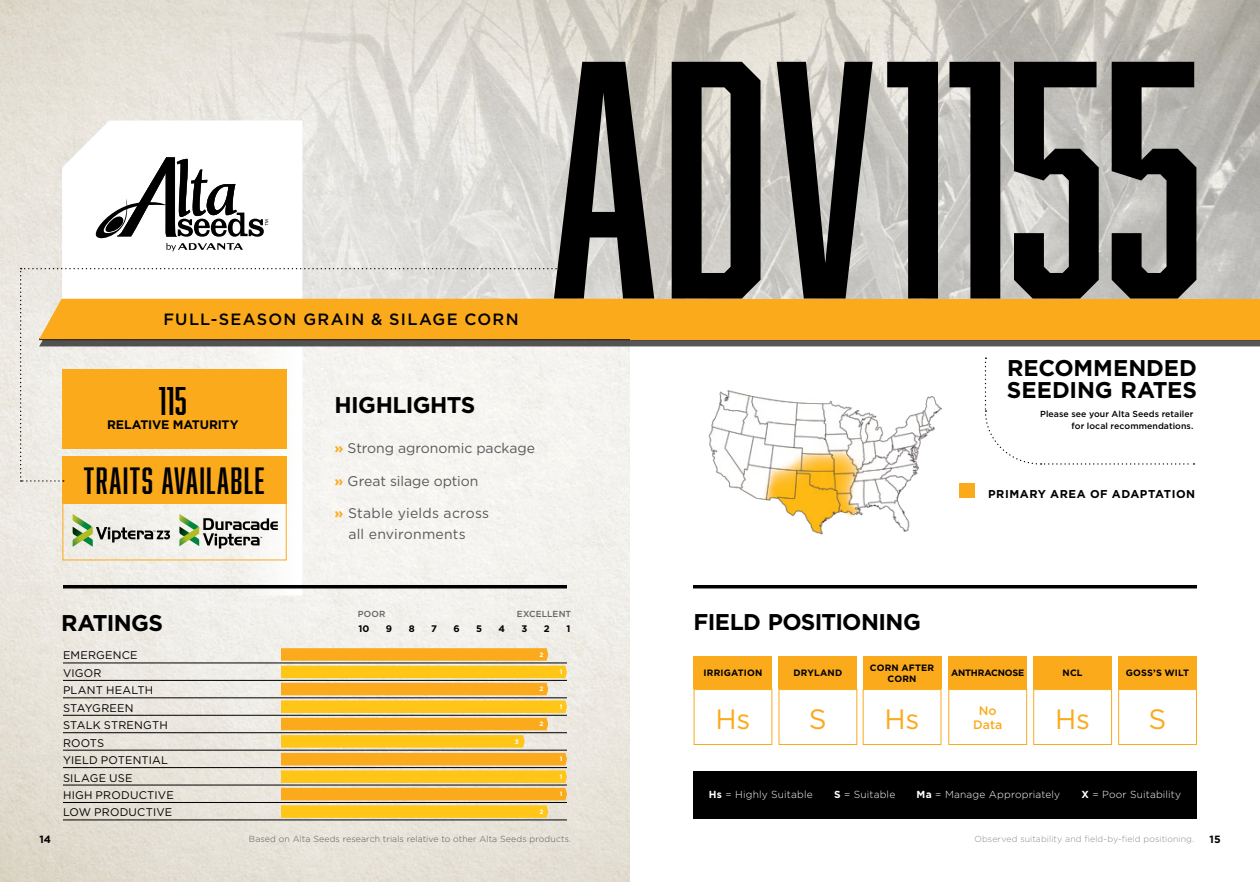
<style>
.page{position:relative;width:1260px;height:882px;background:#fff}
.page>*{position:absolute;margin:0;border:0;box-sizing:border-box;transform-origin:0 0}
.t1{font:311.5px "Abolition";color:#000}
.t2{font:36.93px "Abolition";color:#000}
.t3{font:35px "Abolition";letter-spacing:.04em;color:#000}
.t4{font:28px "Gotham";color:#fbaa1b}
.t5{font:700 22.75px "Gotham";letter-spacing:-.025em;color:#000}
.t6{font:700 22.75px/21.9px "Gotham";letter-spacing:-.005em;color:#000}
.t7{font:500 16.28px "Gotham";letter-spacing:.08em;color:#000}
.t8{font:14px/21px "Gotham";color:#58595b}
.t9{font:700 12.42px "Gotham";letter-spacing:-.02em;color:#000}
.t10{font:500 12.25px/14.3px "Gotham";letter-spacing:.01em;color:#fbaa1b;text-align:center}
.t11{font:700 11.38px "Gotham";letter-spacing:.045em;color:#000}
.t12{font:11.03px/17.5px "Gotham";letter-spacing:.015em;color:#000}
.t13{font:700 10.5px "Gotham";color:#000}
.t14{font:300 10.15px "Gotham";letter-spacing:.015em;color:#fff}
.t15{font:700 9.45px "Gotham";color:#000}
.t16{font:700 9.1px/10.5px "Gotham";letter-spacing:.015em;color:#000;text-align:center}
.t17{font:700 9.1px "Gotham";letter-spacing:-.025em;color:#000}
.t18{font:300 8.75px "Gotham";letter-spacing:.01em;color:#58595b}
.t19{font:500 8.75px/11.4px "Gotham";letter-spacing:.005em;color:#000;text-align:right}
.t20{font:300 8.75px "Gotham";letter-spacing:.01em;color:#8a8c8e}
.t21{font:500 8.75px "Gotham";letter-spacing:.01em;color:#636466}
.t22{font:700 6.3px "Gotham";color:#fff}
.s1{font-weight:700;color:#fbaa1b}
.s2{font-weight:700}
</style>
<div class="page">
<div style="left:693px;top:771px;width:504px;height:48px;background:#000"></div>
<img style="left:0;top:312px;width:630px;height:570px">
<img style="left:0;top:0;width:1260px;height:312px">
<svg style="left:62px;top:120px;width:240px;height:147px"></svg>
<svg style="left:0;top:346px;width:302px;height:249px;fill:#efede7"></svg>
<hr style="left:63px;top:585px;width:504px;height:3px;background:#000">
<hr style="left:693px;top:585px;width:504px;height:3px;background:#000">
<hr style="left:63px;top:663px;width:504px;height:1px;background:#000">
<hr style="left:63px;top:680px;width:504px;height:1px;background:#000">
<hr style="left:63px;top:698px;width:504px;height:1px;background:#000">
<hr style="left:63px;top:715px;width:504px;height:1px;background:#000">
<hr style="left:63px;top:732px;width:504px;height:1px;background:#000">
<hr style="left:63px;top:750px;width:504px;height:1px;background:#000">
<hr style="left:63px;top:767px;width:504px;height:1px;background:#000">
<hr style="left:63px;top:785px;width:504px;height:1px;background:#000">
<hr style="left:63px;top:802px;width:504px;height:1px;background:#000">
<hr style="left:63px;top:820px;width:504px;height:1px;background:#000">
<svg style="left:630px;top:339px;width:630px;height:7px;background:#6c614c"></svg>
<div style="left:630px;top:299px;width:630px;height:40px;background:#fbaa1b"></div>
<img style="left:709px;top:390px;width:232px;height:144px">
<svg style="left:984px;top:358px;width:211px;height:107px"></svg>
<div style="left:959px;top:483px;width:15px;height:15px;background:#fbaa1b"></div>
<div style="left:62px;top:457px;width:225px;height:47px;background:#fbaa1b"></div>
<div style="left:62px;top:502px;width:225px;height:58px;border:1px solid #fbaa1b"></div>
<svg style="left:20px;top:267px;width:610px;height:215px"></svg>
<svg style="left:92px;top:157px;width:176px;height:94px"></svg>
<svg style="left:179px;top:514px;width:99px;height:35px"></svg>
<svg style="left:73px;top:514px;width:97px;height:32px;background:#c0c6b6"></svg>
<div style="left:863px;top:656px;width:79px;height:33px;background:#fbaa1b"></div>
<div style="left:863px;top:689px;width:79px;height:56px;border:1px solid #fbaa1b"></div>
<div style="left:694px;top:689px;width:78px;height:56px;border:1px solid #fbaa1b"></div>
<div style="left:948px;top:656px;width:79px;height:33px;background:#fbaa1b"></div>
<div style="left:948px;top:689px;width:79px;height:56px;border:1px solid #fbaa1b"></div>
<div style="left:778px;top:656px;width:79px;height:33px;background:#fbaa1b"></div>
<div style="left:694px;top:656px;width:78px;height:33px;background:#fbaa1b"></div>
<div style="left:778px;top:689px;width:79px;height:56px;border:1px solid #fbaa1b"></div>
<div style="left:1033px;top:656px;width:79px;height:33px;background:#fbaa1b"></div>
<div style="left:1118px;top:656px;width:79px;height:33px;background:#fbaa1b"></div>
<div style="left:1033px;top:689px;width:79px;height:56px;border:1px solid #fbaa1b"></div>
<div style="left:1118px;top:689px;width:79px;height:56px;border:1px solid #fbaa1b"></div>
<svg style="left:281px;top:648px;width:286px;height:170px;background:#ebba48"></svg>
<h3 class="t7" style="left:163px;top:308px;width:357px">FULL-SEASON GRAIN &amp; SILAGE CORN</h3>
<h2 class="t2" style="left:159px;top:380px;width:30px">115</h2>
<p class="t9" style="left:107px;top:417px;width:133px">RELATIVE MATURITY</p>
<h3 class="t3" style="left:84px;top:460px;width:182px">TRAITS AVAILABLE</h3>
<h3 class="t5" style="left:335px;top:390px;width:142px">HIGHLIGHTS</h3>
<p class="t8" style="left:335px;top:438px;width:202px"><span class="s1">»</span> Strong agronomic package</p>
<p class="t8" style="left:335px;top:470px;width:145px"><span class="s1">»</span> Great silage option</p>
<p class="t8" style="left:348px;top:502px;width:142px;text-indent:-14px"><span class="s1">»</span> Stable yields across all environments</p>
<h1 class="t1" style="left:551px;top:-1px;width:655px">adv1155</h1>
<h3 class="t6" style="left:1007px;top:357px;width:192px">RECOMMENDED<br>SEEDING RATES</h3>
<p class="t19" style="left:1040px;top:408px;width:155px">Please see your Alta Seeds retailer for local recommendations.</p>
<p class="t11" style="left:988px;top:486px;width:209px">PRIMARY AREA OF ADAPTATION</p>
<p class="t21" style="left:358px;top:609px;width:29px">POOR</p>
<p class="t21" style="left:517px;top:609px;width:56px">EXCELLENT</p>
<h3 class="t5" style="left:61px;top:608px;width:103px">RATINGS</h3>
<p class="t15" style="left:358px;top:622px;width:13px">10</p>
<p class="t15" style="left:386px;top:622px;width:8px">9</p>
<p class="t15" style="left:409px;top:622px;width:7px">8</p>
<p class="t15" style="left:431px;top:622px;width:7px">7</p>
<p class="t15" style="left:453px;top:622px;width:8px">6</p>
<p class="t15" style="left:476px;top:622px;width:7px">5</p>
<p class="t15" style="left:499px;top:622px;width:8px">4</p>
<p class="t15" style="left:522px;top:622px;width:7px">3</p>
<p class="t15" style="left:544px;top:622px;width:7px">2</p>
<p class="t15" style="left:566px;top:622px;width:6px">1</p>
<p class="t12" style="left:63px;top:647px;width:112px">EMERGENCE<br>VIGOR<br>PLANT HEALTH<br>STAYGREEN<br>STALK STRENGTH<br>ROOTS<br>YIELD POTENTIAL<br>SILAGE USE<br>HIGH PRODUCTIVE<br>LOW PRODUCTIVE</p>
<p class="t22" style="left:515px;top:737px;width:5px">3</p>
<p class="t22" style="left:539px;top:650px;width:5px">2</p>
<p class="t22" style="left:539px;top:685px;width:5px">2</p>
<p class="t22" style="left:539px;top:720px;width:5px">2</p>
<p class="t22" style="left:539px;top:807px;width:5px">2</p>
<p class="t22" style="left:560px;top:668px;width:4px">1</p>
<p class="t22" style="left:560px;top:703px;width:4px">1</p>
<p class="t22" style="left:560px;top:755px;width:4px">1</p>
<p class="t22" style="left:560px;top:790px;width:4px">1</p>
<p class="t22" style="left:560px;top:772px;width:4px">1</p>
<h3 class="t5" style="left:694px;top:606px;width:229px">FIELD POSITIONING</h3>
<p class="t16" style="left:870px;top:663px;width:66px">CORN AFTER<br>CORN</p>
<p class="t16" style="left:704px;top:668px;width:60px">IRRIGATION</p>
<p class="t16" style="left:793px;top:668px;width:50px">DRYLAND</p>
<h3 class="t4" style="left:809px;top:701px;width:19px">S</h3>
<h3 class="t4" style="left:716px;top:701px;width:36px">Hs</h3>
<h3 class="t4" style="left:885px;top:701px;width:36px">Hs</h3>
<p class="t17" style="left:951px;top:667px;width:75px">ANTHRACNOSE</p>
<p class="t10" style="left:973px;top:703px;width:31px">No<br>Data</p>
<p class="t16" style="left:1063px;top:668px;width:22px">NCL</p>
<p class="t16" style="left:1126px;top:668px;width:65px">GOSS’S WILT</p>
<h3 class="t4" style="left:1055px;top:701px;width:36px">Hs</h3>
<h3 class="t4" style="left:1149px;top:701px;width:19px">S</h3>
<p class="t14" style="left:709px;top:788px;width:105px"><span class="s2">Hs</span> = Highly Suitable</p>
<p class="t14" style="left:834px;top:788px;width:63px"><span class="s2">S</span> = Suitable</p>
<p class="t14" style="left:917px;top:788px;width:145px"><span class="s2">Ma</span> = Manage Appropriately</p>
<p class="t14" style="left:1082px;top:788px;width:101px"><span class="s2">X</span> = Poor Suitability</p>
<p class="t13" style="left:39px;top:832px;width:13px">14</p>
<p class="t18" style="left:249px;top:833px;width:324px">Based on Alta Seeds research trials relative to other Alta Seeds products.</p>
<p class="t20" style="left:975px;top:833px;width:221px">Observed suitability and field-by-field positioning.</p>
<p class="t13" style="left:1210px;top:832px;width:13px">15</p>
</div>
